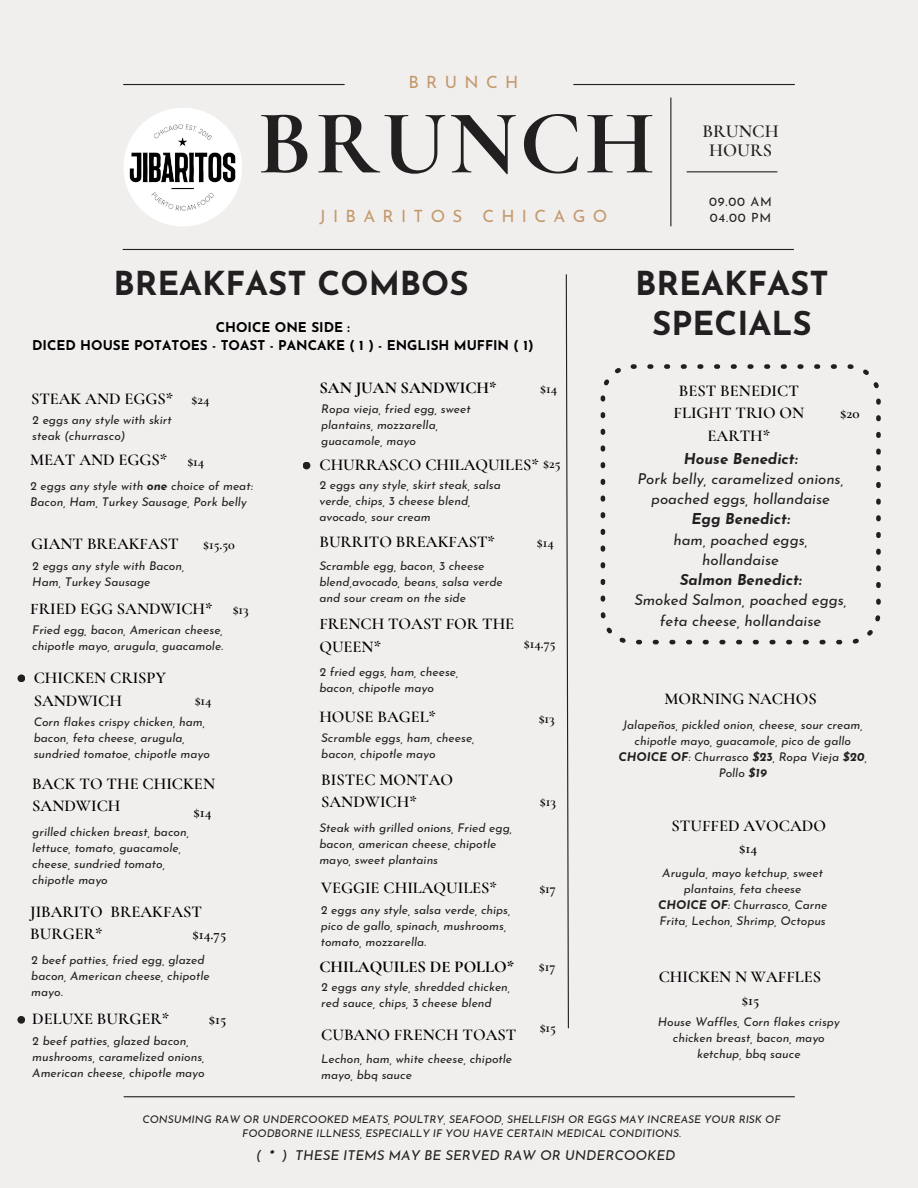
<style>
.page{position:relative;width:918px;height:1188px;background:#f1efee}
.page>*{position:absolute;margin:0;border:0;box-sizing:border-box;transform-origin:0 0}
.t1{font:700 91.95px "Cormorant Garamond";letter-spacing:.03em;color:#231f20}
.t2{font:700 33px/40.5px "Josefin Sans";color:#231f20;text-align:center}
.t3{font:600 18.3px "Cormorant Garamond";color:#231f20}
.t4{font:16.95px "Josefin Sans";letter-spacing:.43em;color:#c3996b}
.t5{font:600 16.5px/22.5px "Cormorant Garamond";color:#000}
.t6{font:700 16.5px "Cormorant Garamond";color:#000}
.t7{font:italic 15px/20.2px "Josefin Sans";color:#231f20;text-align:center}
.t8{font:italic 700 15px "Josefin Sans";color:#231f20}
.t9{font:600 15px "Cormorant Garamond";color:#000}
.t10{font:600 14.1px "Cormorant Garamond";color:#000}
.t11{font:italic 13.65px "Josefin Sans";color:#231f20}
.t12{font:700 13.5px "Josefin Sans";color:#000}
.t13{font:12.75px "Josefin Sans";letter-spacing:.06em;color:#231f20}
.t14{font:italic 12px/16px "Josefin Sans";color:#231f20}
.t15{font:italic 10.65px/14.1px "Josefin Sans";color:#231f20;text-align:center}
.s1{font-weight:700}
</style>
<div class="page">
<hr style="left:124px;top:84px;width:220px;height:1px;background:#231f20">
<hr style="left:574px;top:84px;width:220px;height:1px;background:#231f20">
<hr style="left:123px;top:249px;width:671px;height:1px;background:#231f20">
<svg style="left:565px;top:274px;width:4px;height:755px"></svg>
<hr style="left:670px;top:98px;width:1px;height:128px;background:#231f20">
<hr style="left:687px;top:171px;width:90px;height:1px;background:#231f20">
<div style="left:18px;top:674px;width:7px;height:8px;background:#231f20;border-radius:50%"></div>
<div style="left:123px;top:108px;width:119px;height:118px;background:#fff;border-radius:50%"></div>
<hr style="left:124px;top:1096px;width:670px;height:1px;background:#231f20">
<img style="left:130px;top:125px;width:106px;height:85px">
<div style="left:303px;top:462px;width:7px;height:7px;background:#231f20;border-radius:50%"></div>
<div style="left:17px;top:1016px;width:8px;height:8px;background:#231f20;border-radius:50%"></div>
<svg style="left:601px;top:364px;width:280px;height:280px"></svg>
<p class="t4" style="left:409px;top:76px;width:111px">BRUNCH</p>
<p class="t1" style="left:258px;top:87px;width:399px">BRUNCH</p>
<p class="t4" style="left:320px;top:210px;width:289px">JIBARITOS CHICAGO</p>
<p class="t3" style="left:703px;top:120px;width:78px">BRUNCH</p>
<p class="t3" style="left:709px;top:139px;width:64px">HOURS</p>
<p class="t13" style="left:709px;top:196px;width:64px">09.00 AM</p>
<p class="t13" style="left:710px;top:213px;width:63px">04.00 PM</p>
<p class="t2" style="left:113px;top:266px;width:357px">BREAKFAST COMBOS</p>
<p class="t2" style="left:635px;top:266px;width:195px">BREAKFAST<br>SPECIALS</p>
<p class="t12" style="left:216px;top:322px;width:136px">CHOICE ONE SIDE :</p>
<p class="t12" style="left:32px;top:340px;width:503px">DICED HOUSE POTATOES - TOAST - PANCAKE ( 1 ) - ENGLISH MUFFIN ( 1)</p>
<p class="t5" style="left:31px;top:388px;width:144px">STEAK AND EGGS*</p>
<p class="t14" style="left:32px;top:413px;width:141px">2 eggs any style with skirt steak (churrasco)</p>
<p class="t5" style="left:30px;top:449px;width:139px">MEAT AND EGGS*</p>
<p class="t10" style="left:192px;top:391px;width:19px">$24</p>
<p class="t10" style="left:187px;top:453px;width:18px">$14</p>
<p class="t14" style="left:30px;top:479px;width:224px">2 eggs any style with <span class="s1">one</span> choice of meat:<br>Bacon, Ham, Turkey Sausage, Pork belly</p>
<p class="t10" style="left:203px;top:536px;width:33px">$15.50</p>
<p class="t5" style="left:31px;top:532px;width:149px">GIANT BREAKFAST</p>
<p class="t14" style="left:32px;top:559px;width:154px">2 eggs any style with Bacon,<br>Ham, Turkey Sausage</p>
<p class="t5" style="left:30px;top:597px;width:184px">FRIED EGG SANDWICH*</p>
<p class="t14" style="left:32px;top:623px;width:193px">Fried egg, bacon, American cheese, chipotle mayo, arugula, guacamole.</p>
<p class="t5" style="left:34px;top:667px;width:134px">CHICKEN CRISPY</p>
<p class="t5" style="left:34px;top:689px;width:90px">SANDWICH</p>
<p class="t10" style="left:195px;top:692px;width:18px">$14</p>
<p class="t14" style="left:34px;top:715px;width:178px">Corn flakes crispy chicken, ham, bacon, feta cheese, arugula, sundried tomatoe, chipotle mayo</p>
<p class="t5" style="left:32px;top:772px;width:184px">BACK TO THE CHICKEN</p>
<p class="t5" style="left:32px;top:795px;width:90px">SANDWICH</p>
<p class="t14" style="left:32px;top:825px;width:158px">grilled chicken breast, bacon, lettuce, tomato, guacamole, cheese, sundried tomato, chipotle mayo</p>
<p class="t5" style="left:30px;top:900px;width:173px">JIBARITO BREAKFAST</p>
<p class="t5" style="left:30px;top:923px;width:74px">BURGER*</p>
<p class="t9" style="left:193px;top:925px;width:35px">$14.75</p>
<p class="t9" style="left:194px;top:803px;width:20px">$14</p>
<p class="t14" style="left:31px;top:953px;width:180px">2 beef patties, fried egg, glazed bacon, American cheese, chipotle mayo.</p>
<p class="t5" style="left:32px;top:1008px;width:138px">DELUXE BURGER*</p>
<p class="t9" style="left:209px;top:1010px;width:19px">$15</p>
<p class="t14" style="left:32px;top:1034px;width:174px">2 beef patties, glazed bacon, mushrooms, caramelized onions,<br>American cheese, chipotle mayo</p>
<p class="t10" style="left:233px;top:601px;width:18px">$13</p>
<p class="t6" style="left:319px;top:378px;width:179px">SAN JUAN SANDWICH*</p>
<p class="t10" style="left:540px;top:380px;width:18px">$14</p>
<p class="t14" style="left:321px;top:402px;width:151px">Ropa vieja, fried egg, sweet plantains, mozzarella, guacamole, mayo</p>
<p class="t14" style="left:319px;top:478px;width:183px">2 eggs any style, skirt steak, salsa verde, chips, 3 cheese blend, avocado, sour cream</p>
<p class="t5" style="left:319px;top:530px;width:177px">BURRITO BREAKFAST*</p>
<p class="t5" style="left:319px;top:454px;width:221px">CHURRASCO CHILAQUILES*</p>
<p class="t10" style="left:543px;top:455px;width:19px">$25</p>
<p class="t10" style="left:537px;top:534px;width:18px">$14</p>
<p class="t14" style="left:319px;top:559px;width:185px">Scramble egg, bacon, 3 cheese blend,avocado, beans, salsa verde and sour cream on the side</p>
<p class="t5" style="left:319px;top:613px;width:196px">FRENCH TOAST FOR THE<br>QUEEN*</p>
<p class="t14" style="left:319px;top:665px;width:141px">2 fried eggs, ham, cheese, bacon, chipotle mayo</p>
<p class="t5" style="left:319px;top:705px;width:118px">HOUSE BAGEL*</p>
<p class="t14" style="left:321px;top:731px;width:155px">Scramble eggs, ham, cheese, bacon, chipotle mayo</p>
<p class="t5" style="left:321px;top:768px;width:133px">BISTEC MONTAO<br>SANDWICH*</p>
<p class="t14" style="left:319px;top:821px;width:194px">Steak with grilled onions, Fried egg, bacon, american cheese, chipotle mayo, sweet plantains</p>
<p class="t14" style="left:321px;top:903px;width:191px">2 eggs any style, salsa verde, chips, pico de gallo, spinach, mushrooms, tomato, mozzarella.</p>
<p class="t5" style="left:321px;top:876px;width:177px">VEGGIE CHILAQUILES*</p>
<p class="t10" style="left:524px;top:635px;width:33px">$14.75</p>
<p class="t10" style="left:539px;top:710px;width:18px">$13</p>
<p class="t10" style="left:540px;top:793px;width:18px">$13</p>
<p class="t10" style="left:539px;top:880px;width:18px">$17</p>
<p class="t6" style="left:319px;top:957px;width:196px">CHILAQUILES DE POLLO*</p>
<p class="t10" style="left:539px;top:958px;width:18px">$17</p>
<p class="t14" style="left:321px;top:980px;width:191px">2 eggs any style, shredded chicken, red sauce, chips, 3 cheese blend</p>
<p class="t5" style="left:321px;top:1024px;width:197px">CUBANO FRENCH TOAST</p>
<p class="t14" style="left:321px;top:1052px;width:193px">Lechon, ham, white cheese, chipotle mayo, bbq sauce</p>
<p class="t10" style="left:540px;top:1019px;width:18px">$15</p>
<p class="t5" style="left:674px;top:379px;width:132px;text-align:center">BEST BENEDICT<br>FLIGHT TRIO ON<br>EARTH*</p>
<p class="t9" style="left:840px;top:404px;width:21px">$20</p>
<p class="t8" style="left:684px;top:452px;width:115px">House Benedict:</p>
<p class="t7" style="left:637px;top:470px;width:208px">Pork belly, caramelized onions, poached eggs, hollandaise</p>
<p class="t8" style="left:692px;top:513px;width:100px">Egg Benedict:</p>
<p class="t7" style="left:673px;top:531px;width:136px">ham, poached eggs, hollandaise</p>
<p class="t8" style="left:680px;top:574px;width:123px">Salmon Benedict:</p>
<p class="t7" style="left:634px;top:591px;width:214px">Smoked Salmon, poached eggs, feta cheese, hollandaise</p>
<p class="t5" style="left:665px;top:688px;width:154px">MORNING NACHOS</p>
<p class="t14" style="left:623px;top:718px;width:242px;text-align:center">Jalapeños, pickled onion, cheese, sour cream, chipotle mayo, guacamole, pico de gallo</p>
<p class="t14" style="left:618px;top:750px;width:250px;text-align:center"><span class="s1">CHOICE OF</span>: Churrasco <span class="s1">$23</span>, Ropa Vieja <span class="s1">$20</span>,<br>Pollo <span class="s1">$19</span></p>
<p class="t5" style="left:672px;top:815px;width:156px">STUFFED AVOCADO</p>
<p class="t9" style="left:739px;top:840px;width:20px">$14</p>
<p class="t14" style="left:662px;top:866px;width:162px;text-align:center">Arugula, mayo ketchup, sweet plantains, feta cheese</p>
<p class="t14" style="left:658px;top:898px;width:171px"><span class="s1">CHOICE OF</span>: Churrasco, Carne<br>Frita, Lechon, Shrimp, Octopus</p>
<p class="t5" style="left:659px;top:965px;width:164px">CHICKEN N WAFFLES</p>
<p class="t14" style="left:658px;top:1015px;width:184px;text-align:center">House Waffles, Corn flakes crispy chicken breast, bacon, mayo ketchup, bbq sauce</p>
<p class="t9" style="left:742px;top:991px;width:19px">$15</p>
<p class="t15" style="left:143px;top:1113px;width:640px">CONSUMING RAW OR UNDERCOOKED MEATS, POULTRY, SEAFOOD, SHELLFISH OR EGGS MAY INCREASE YOUR RISK OF<br>FOODBORNE ILLNESS, ESPECIALLY IF YOU HAVE CERTAIN MEDICAL CONDITIONS.</p>
<p class="t11" style="left:256px;top:1150px;width:421px">( <span class="s1">*</span> ) THESE ITEMS MAY BE SERVED RAW OR UNDERCOOKED</p>
</div>
